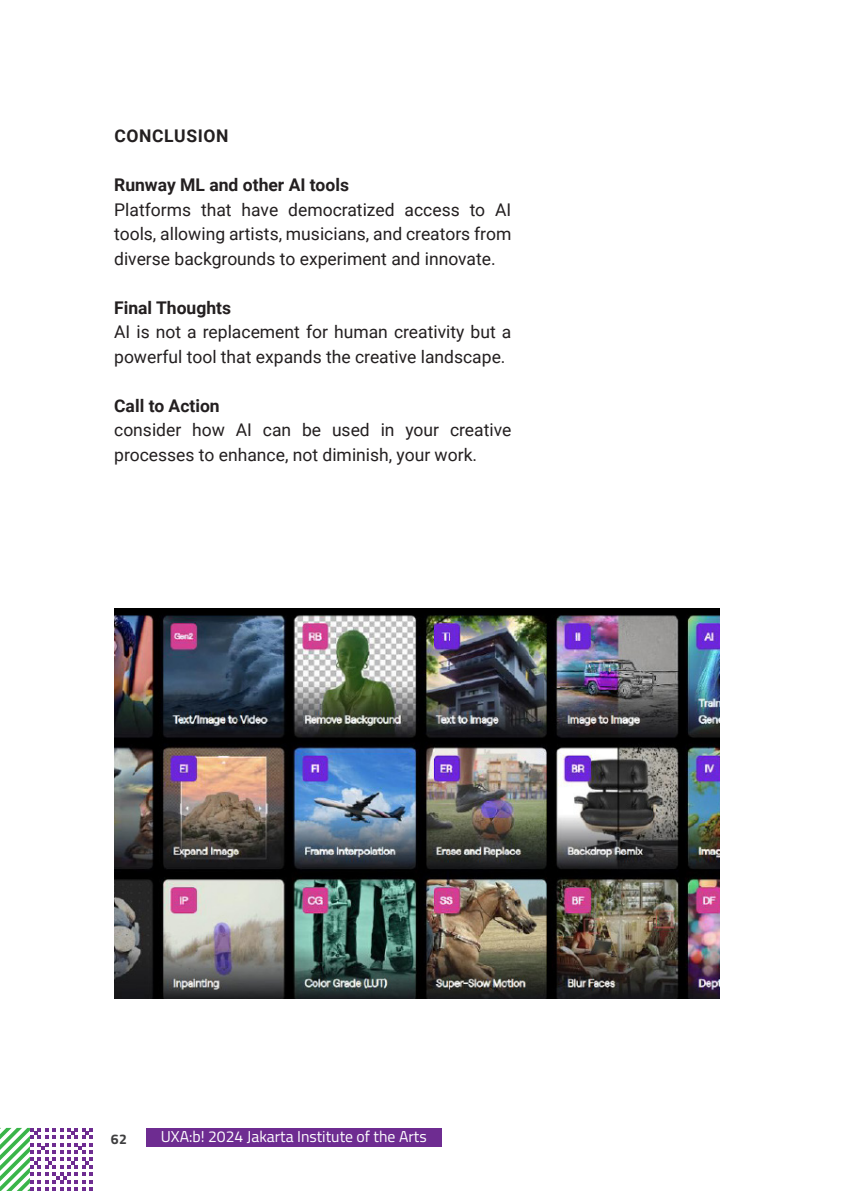
<style>
.page{position:relative;width:844px;height:1191px;background:#fff}
.page>*{position:absolute;margin:0;border:0;box-sizing:border-box;transform-origin:0 0}
.t1{font:17.5px/24.5px "Roboto";color:#231f20}
.t2{font:700 17.5px "Roboto";color:#231f20}
.t3{font:700 17.5px "Roboto";letter-spacing:.035em;color:#231f20}
.t4{font:15.75px "Titillium Web";color:#fff}
.t5{font:700 14px "Titillium Web";color:#3e3e3f}
</style>
<div class="page">
<div style="left:146px;top:1128px;width:295px;height:18px;background:#6e2c91"></div>
<svg style="left:0;top:1127px;width:93px;height:64px"></svg>
<img style="left:114px;top:609px;width:605px;height:389px">
<p class="t3" style="left:114px;top:126px;width:115px">CONCLUSION</p>
<p class="t2" style="left:114px;top:175px;width:236px">Runway ML and other AI tools</p>
<p class="t1" style="left:114px;top:197px;width:398px;text-align:justify">Platforms that have democratized access to AI tools, allowing artists, musicians, and creators from diverse backgrounds to experiment and innovate.</p>
<p class="t2" style="left:114px;top:297px;width:118px">Final Thoughts</p>
<p class="t1" style="left:114px;top:320px;width:398px">AI is not a replacement for human creativity but a powerful tool that expands the creative landscape.</p>
<p class="t2" style="left:114px;top:395px;width:107px">Call to Action</p>
<p class="t1" style="left:114px;top:418px;width:398px">consider how AI can be used in your creative processes to enhance, not diminish, your work.</p>
<p class="t5" style="left:111px;top:1128px;width:18px">62</p>
<p class="t4" style="left:161px;top:1124px;width:267px">UXA:b! 2024 Jakarta Institute of the Arts</p>
</div>
